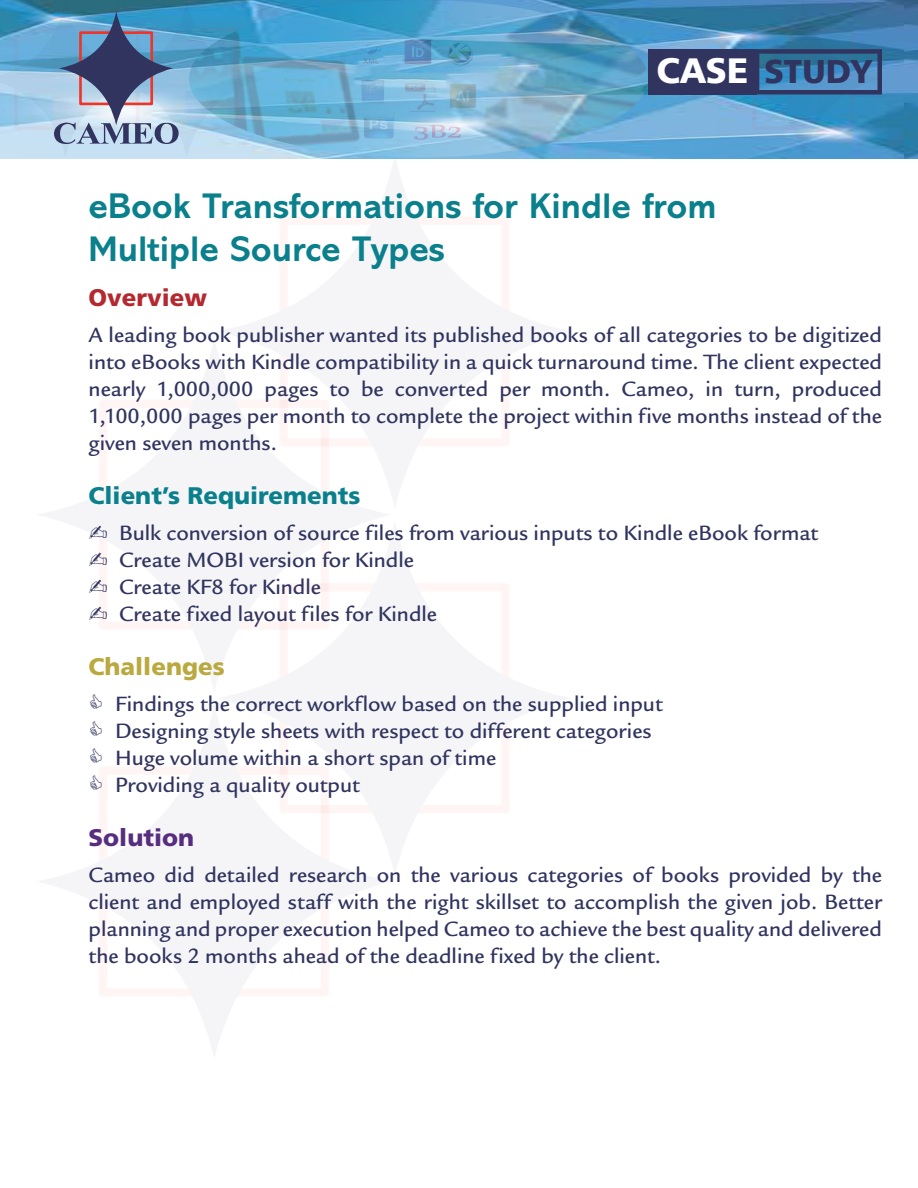
<style>
.page{position:relative;width:918px;height:1188px;background:#fff}
.page>*{position:absolute;margin:0;border:0;box-sizing:border-box;transform-origin:0 0}
.t1{font:700 36px/43.2px "Abadi MT Std";color:#0b808d}
.t2{font:33px "Humanist 777 BT Black B";color:#31345f}
.t3{font:900 24px "Frutiger LT Pro";color:#0b808d}
.t4{font:900 24px "Frutiger LT Pro";color:#baa93e}
.t5{font:900 24px "Frutiger LT Pro";color:#b4292f}
.t6{font:900 24px "Frutiger LT Pro";color:#572e7f}
.Para-FL{font:500 22.5px/27px "Legacy San ITC";color:#31345f;text-align:justify}
.s1{font-size:35.4px;color:#fff}
</style>
<div class="page">
<div style="left:36px;top:337px;width:355px;height:355px;background:#f5f5f7;border-radius:50%"></div>
<div style="left:217px;top:154px;width:355px;height:355px;background:#fff;border-radius:50%"></div>
<div style="left:217px;top:521px;width:355px;height:355px;background:#fff;border-radius:50%"></div>
<img style="left:0;top:0;width:905px;height:159px">
<img style="left:905px;top:0;width:13px;height:159px">
<svg style="left:108px;top:0;width:158px;height:158px;background:#7eb5d6"></svg>
<svg style="left:725px;top:0;width:157px;height:158px;background:#498ebc"></svg>
<div style="left:648px;top:49px;width:109px;height:45px;background:#31345f"></div>
<svg style="left:757px;top:49px;width:125px;height:45px;background:#3c75a4"></svg>
<svg style="left:0;top:0;width:179px;height:158px;background:#7da2c1"></svg>
<img style="left:189px;top:0;width:459px;height:158px">
<svg style="left:99px;top:775px;width:8px;height:18px"></svg>
<h2 class="t2" style="left:656px;top:51px;width:217px"><span class="s1">CASE</span> STUDY</h2>
<h1 class="t1" style="left:89px;top:184px;width:630px">eBook Transformations for Kindle from<br>Multiple Source Types</h1>
<h1 class="t5" style="left:89px;top:283px;width:120px">Overview</h1>
<p class="Para-FL" style="left:89px;top:322px;width:795px">A leading book publisher wanted its published books of all categories to be digitized into eBooks with Kindle compatibility in a quick turnaround time. The client expected nearly 1,000,000 pages to be converted per month. Cameo, in turn, produced 1,100,000 pages per month to complete the project within five months instead of the given seven months.</p>
<h1 class="t3" style="left:89px;top:481px;width:273px">Client’s Requirements</h1>
<p class="Para-FL" style="left:89px;top:520px;width:731px">✍ Bulk conversion of source files from various inputs to Kindle eBook format</p>
<p class="Para-FL" style="left:89px;top:547px;width:327px">✍ Create MOBI version for Kindle</p>
<p class="Para-FL" style="left:89px;top:574px;width:234px">✍ Create KF8 for Kindle</p>
<p class="Para-FL" style="left:89px;top:601px;width:350px">✍ Create fixed layout files for Kindle</p>
<h1 class="t4" style="left:89px;top:652px;width:138px">Challenges</h1>
<p class="Para-FL" style="left:115px;top:691px;width:549px">Findings the correct workflow based on the supplied input</p>
<p class="Para-FL" style="left:115px;top:718px;width:538px">Designing style sheets with respect to different categories</p>
<p class="Para-FL" style="left:115px;top:745px;width:383px">Huge volume within a short span of time</p>
<p class="Para-FL" style="left:115px;top:772px;width:246px">Providing a quality output</p>
<h1 class="t6" style="left:89px;top:823px;width:107px">Solution</h1>
<p class="Para-FL" style="left:89px;top:862px;width:795px">Cameo did detailed research on the various categories of books provided by the client and employed staff with the right skillset to accomplish the given job. Better planning and proper execution helped Cameo to achieve the best quality and delivered the books 2 months ahead of the deadline fixed by the client.</p>
</div>
